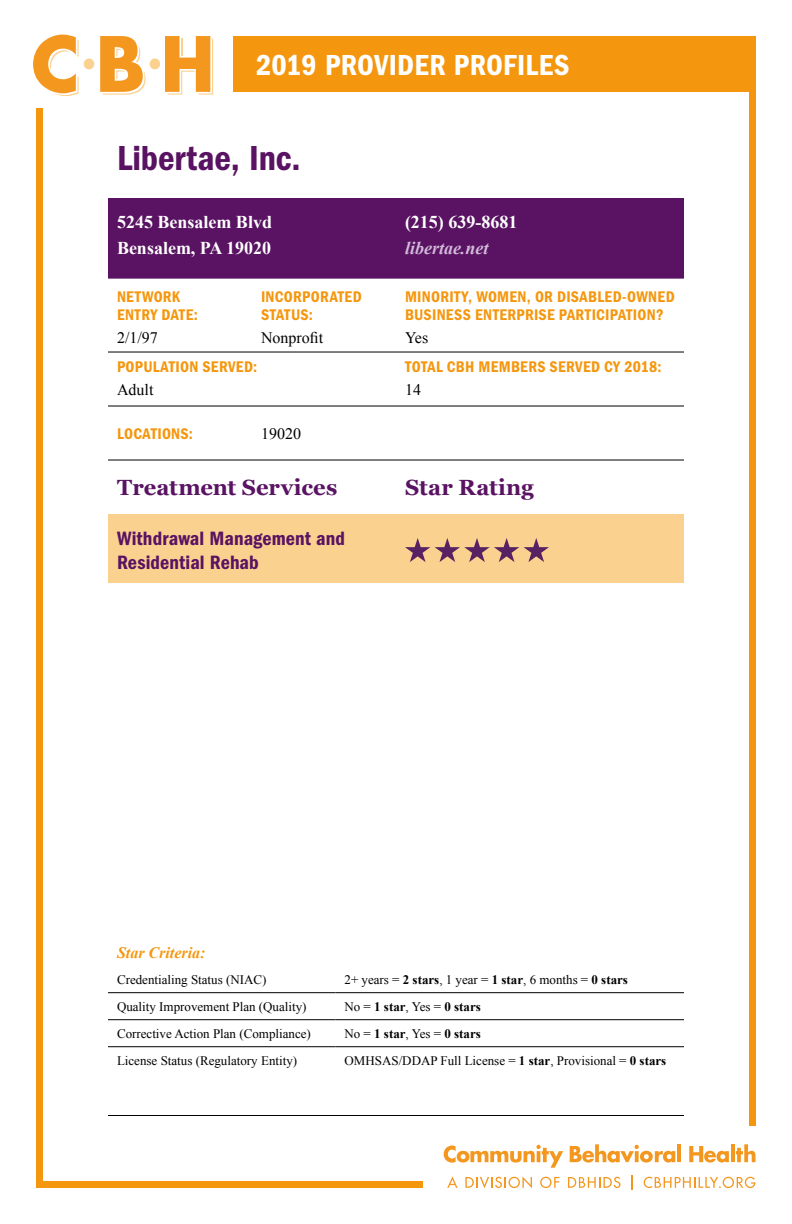
<style>
.page{position:relative;width:792px;height:1224px;background:#fff}
.page>*{position:absolute;margin:0;border:0;box-sizing:border-box;transform-origin:0 0}
.t1{font:36px "ITC Franklin Gothic Std Dm Cd";color:#591362}
.t2{font:30px "ITC Franklin Gothic Std Dm Cd";letter-spacing:.01em;color:#fff}
.t3{font:700 22px "Georgia";letter-spacing:.005em;color:#591362}
.t4{font:20px/24px "ITC Franklin Gothic Std Dm Cd";letter-spacing:.005em;color:#591362}
.t5{font:700 18px/26px "Times New Roman";color:#fff}
.t6{font:italic 700 18px "Times New Roman";color:#d3bada}
.t7{font:16px/18px "ITC Franklin Gothic Std Dm Cd";letter-spacing:.02em;color:#f5970e}
.t8{font:16px "Times New Roman";color:#000}
.t9{font:italic 700 16px "Times New Roman";color:#f5970e}
.t10{font:13px "Times New Roman";color:#000}
.t11{font:700 13px "Times New Roman";color:#000}
.s1{font-weight:700}
.s2{font-weight:400}
</style>
<div class="page">
<div style="left:36px;top:36px;width:720px;height:1152px;border:7px solid #f5970e"></div>
<div style="left:0;top:0;width:233px;height:108px;background:#fff"></div>
<svg style="left:33px;top:35px;width:46px;height:61px"></svg>
<svg style="left:100px;top:36px;width:46px;height:59px"></svg>
<svg style="left:165px;top:36px;width:48px;height:59px"></svg>
<div style="left:84px;top:59px;width:10px;height:10px;background:#fbd18f;border-radius:50%"></div>
<div style="left:150px;top:59px;width:10px;height:10px;background:#fbd18f;border-radius:50%"></div>
<div style="left:423px;top:1126px;width:369px;height:98px;background:#fff"></div>
<svg style="left:444px;top:1145px;width:119px;height:23px"></svg>
<svg style="left:570px;top:1144px;width:105px;height:19px"></svg>
<hr style="left:677px;top:1144px;width:4px;height:18px;background:#f4971f">
<svg style="left:689px;top:1146px;width:40px;height:17px"></svg>
<hr style="left:731px;top:1144px;width:4px;height:18px;background:#f4971f">
<svg style="left:736px;top:1144px;width:20px;height:18px"></svg>
<svg style="left:447px;top:1177px;width:11px;height:11px"></svg>
<svg style="left:465px;top:1176px;width:67px;height:12px"></svg>
<svg style="left:540px;top:1177px;width:19px;height:11px"></svg>
<svg style="left:568px;top:1177px;width:52px;height:11px"></svg>
<svg style="left:631px;top:1176px;width:2px;height:14px"></svg>
<svg style="left:644px;top:1177px;width:111px;height:11px"></svg>
<div style="left:233px;top:36px;width:523px;height:56px;background:#f5970e"></div>
<hr style="left:108px;top:1115px;width:576px;height:1px;background:#000">
<hr style="left:108px;top:992px;width:228px;height:1px;background:#000">
<hr style="left:336px;top:992px;width:348px;height:1px;background:#000">
<hr style="left:108px;top:1019px;width:228px;height:1px;background:#000">
<hr style="left:336px;top:1019px;width:348px;height:1px;background:#000">
<hr style="left:108px;top:1046px;width:228px;height:1px;background:#000">
<hr style="left:336px;top:1046px;width:348px;height:1px;background:#000">
<div style="left:108px;top:198px;width:576px;height:81px;background:#591362"></div>
<div style="left:108px;top:514px;width:576px;height:69px;background:#fbd18f"></div>
<hr style="left:108px;top:352px;width:144px;height:1px;background:#000">
<hr style="left:252px;top:352px;width:144px;height:1px;background:#000">
<hr style="left:396px;top:352px;width:288px;height:1px;background:#000">
<hr style="left:108px;top:406px;width:144px;height:1px;background:#000">
<hr style="left:252px;top:406px;width:144px;height:1px;background:#000">
<hr style="left:396px;top:406px;width:288px;height:1px;background:#000">
<hr style="left:108px;top:460px;width:144px;height:1px;background:#000">
<hr style="left:252px;top:460px;width:144px;height:1px;background:#000">
<hr style="left:396px;top:460px;width:288px;height:1px;background:#000">
<svg style="left:405px;top:538px;width:144px;height:24px"></svg>
<h2 class="t2" style="left:256px;top:48px;width:315px">2019 PROVIDER PROFILES</h2>
<h1 class="t1" style="left:117px;top:137px;width:185px">Libertae, Inc.</h1>
<h3 class="t5" style="left:117px;top:209px;width:157px">5245 Bensalem Blvd<br>Bensalem, PA 19020</h3>
<h3 class="t5" style="left:405px;top:209px;width:114px">(215) 639-8681</h3>
<h3 class="t6" style="left:405px;top:236px;width:85px">libertae.net</h3>
<p class="t7" style="left:117px;top:288px;width:82px">NETWORK<br>ENTRY DATE:</p>
<p class="t8" style="left:117px;top:327px;width:42px">2/1/97</p>
<p class="t7" style="left:261px;top:288px;width:102px">INCORPORATED<br>STATUS:</p>
<p class="t8" style="left:261px;top:327px;width:64px">Nonprofit</p>
<p class="t7" style="left:117px;top:358px;width:142px">POPULATION SERVED:</p>
<p class="t8" style="left:117px;top:379px;width:38px">Adult</p>
<p class="t7" style="left:405px;top:288px;width:271px">MINORITY, WOMEN, OR DISABLED-OWNED<br>BUSINESS ENTERPRISE PARTICIPATION?</p>
<p class="t8" style="left:405px;top:327px;width:25px">Yes</p>
<p class="t7" style="left:405px;top:358px;width:258px">TOTAL CBH MEMBERS SERVED CY 2018:</p>
<p class="t8" style="left:405px;top:379px;width:17px">14</p>
<p class="t7" style="left:117px;top:424px;width:78px">LOCATIONS:</p>
<p class="t8" style="left:261px;top:422px;width:41px">19020</p>
<h3 class="t3" style="left:117px;top:471px;width:222px">Treatment Services</h3>
<h3 class="t3" style="left:405px;top:471px;width:130px">Star Rating</h3>
<h3 class="t4" style="left:117px;top:526px;width:229px">Withdrawal Management and<br>Residential Rehab</h3>
<p class="t9" style="left:117px;top:942px;width:90px">Star Criteria:</p>
<p class="t10" style="left:117px;top:971px;width:151px">Credentialing Status (NIAC)</p>
<p class="t10" style="left:345px;top:971px;width:285px">2+ years = <span class="s1">2 stars</span>, 1 year = <span class="s1">1 star</span>, 6 months = <span class="s1">0 stars</span></p>
<p class="t10" style="left:117px;top:998px;width:191px">Quality Improvement Plan (Quality)</p>
<p class="t11" style="left:345px;top:997px;width:138px"><span class="s2">No =</span> 1 star<span class="s2">, Yes =</span> 0 stars</p>
<p class="t10" style="left:117px;top:1025px;width:195px">Corrective Action Plan (Compliance)</p>
<p class="t11" style="left:345px;top:1024px;width:138px"><span class="s2">No =</span> 1 star<span class="s2">, Yes =</span> 0 stars</p>
<p class="t10" style="left:117px;top:1052px;width:182px">License Status (Regulatory Entity)</p>
<p class="t10" style="left:345px;top:1052px;width:323px">OMHSAS/DDAP Full License = <span class="s1">1 star</span>, Provisional = <span class="s1">0 stars</span></p>
</div>
